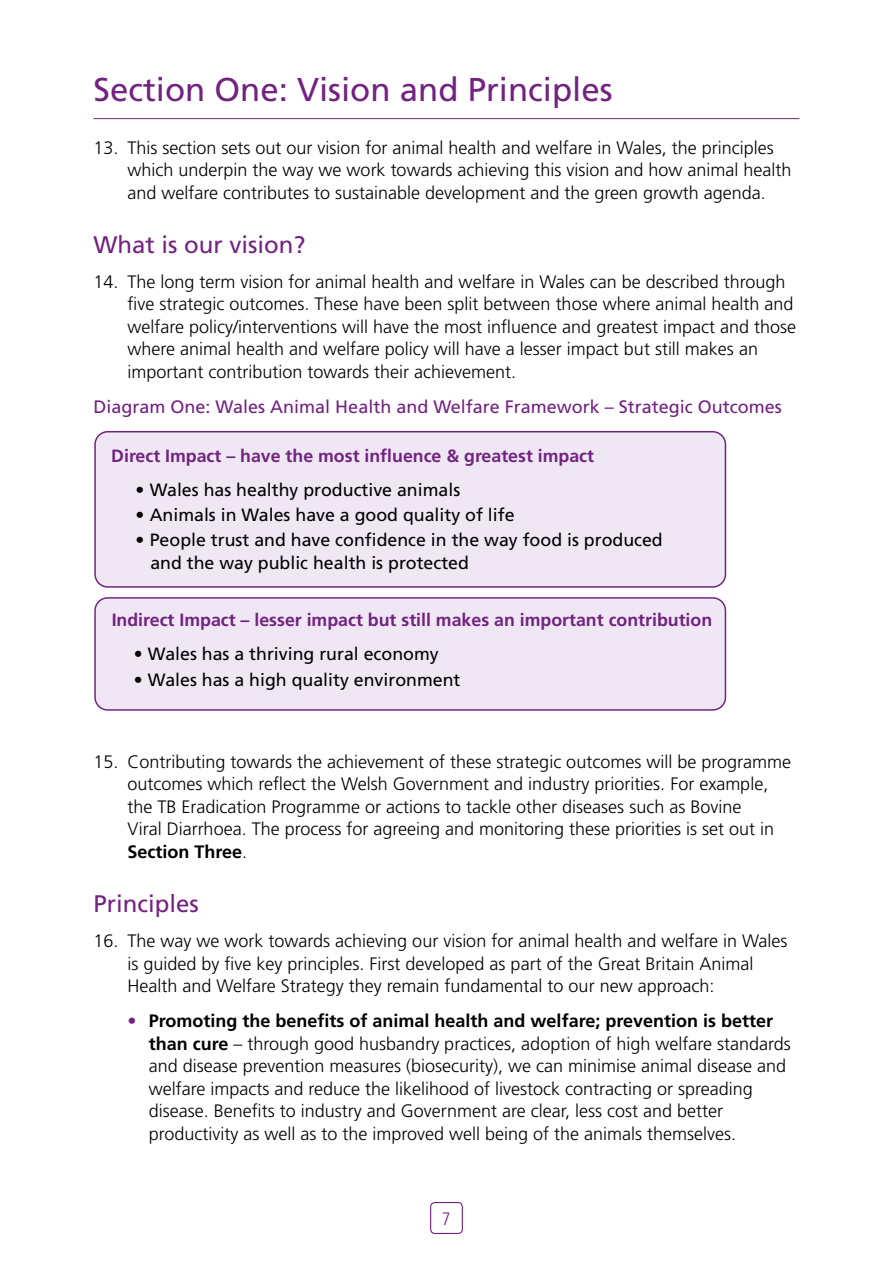
<style>
.page{position:relative;width:893px;height:1276px;background:#fff}
.page>*{position:absolute;margin:0;border:0;box-sizing:border-box;transform-origin:0 0}
.H3_-_Contents_heads{font:33px "Frutiger LT Std";color:#732281}
.H4_Main_sub_Head{font:24px "Frutiger LT Std";color:#732281}
.numbered_paras{font:300 18px/22.5px "Frutiger LT Std";color:#000}
.main_paras{font:18px "Frutiger LT Std";color:#732281}
.t1{font:300 condensed 18px "Frutiger LT Std";color:#732281}
.t2{font:17.7px/22.2px "Frutiger LT Std";color:#000}
.t3{font:700 17.7px "Frutiger LT Std";color:#732281}
.s1{font-weight:700}
.s2{color:#732281}
</style>
<div class="page">
<div style="left:430px;top:1202px;width:33px;height:32px;border:1px solid #732281;border-radius:4px"></div>
<hr style="left:94px;top:118px;width:705px;height:1px;background:#732281">
<div style="left:95px;top:432px;width:630px;height:155px;background:#efe8f4;border-radius:13px"></div>
<div style="left:95px;top:598px;width:630px;height:112px;background:#efe8f4;border-radius:13px"></div>
<div style="left:94px;top:431px;width:632px;height:157px;border:1px solid #732281;border-radius:13px"></div>
<div style="left:94px;top:597px;width:632px;height:113px;border:1px solid #732281;border-radius:13px"></div>
<h3 class="H3_-_Contents_heads" style="left:94px;top:70px;width:520px">Section One: Vision and Principles</h3>
<p class="numbered_paras" style="left:128px;top:136px;width:665px;text-indent:-34px">13. This section sets out our vision for animal health and welfare in Wales, the principles which underpin the way we work towards achieving this vision and how animal health and welfare contributes to sustainable development and the green growth agenda.</p>
<h4 class="H4_Main_sub_Head" style="left:94px;top:230px;width:214px">What is our vision?</h4>
<p class="numbered_paras" style="left:128px;top:271px;width:670px;text-indent:-34px">14. The long term vision for animal health and welfare in Wales can be described through five strategic outcomes. These have been split between those where animal health and welfare policy/interventions will have the most influence and greatest impact and those where animal health and welfare policy will have a lesser impact but still makes an important contribution towards their achievement.</p>
<p class="main_paras" style="left:94px;top:396px;width:690px">Diagram One: Wales Animal Health and Welfare Framework – Strategic Outcomes</p>
<p class="t3" style="left:111px;top:445px;width:484px">Direct Impact – have the most influence &amp; greatest impact</p>
<p class="t2" style="left:135px;top:479px;width:326px">• Wales has healthy productive animals</p>
<p class="t2" style="left:135px;top:504px;width:381px">• Animals in Wales have a good quality of life</p>
<p class="t2" style="left:150px;top:529px;width:514px;text-indent:-15px">• People trust and have confidence in the way food is produced and the way public health is protected</p>
<p class="t3" style="left:112px;top:609px;width:602px">Indirect Impact – lesser impact but still makes an important contribution</p>
<p class="t2" style="left:134px;top:643px;width:307px">• Wales has a thriving rural economy</p>
<p class="t2" style="left:134px;top:668px;width:328px">• Wales has a high quality environment</p>
<p class="numbered_paras" style="left:128px;top:750px;width:665px;text-indent:-34px">15. Contributing towards the achievement of these strategic outcomes will be programme outcomes which reflect the Welsh Government and industry priorities. For example, the TB Eradication Programme or actions to tackle other diseases such as Bovine<br>Viral Diarrhoea. The process for agreeing and monitoring these priorities is set out in <span class="s1">Section Three</span>.</p>
<h4 class="H4_Main_sub_Head" style="left:94px;top:889px;width:107px">Principles</h4>
<p class="numbered_paras" style="left:128px;top:930px;width:661px;text-indent:-34px">16. The way we work towards achieving our vision for animal health and welfare in Wales is guided by five key principles. First developed as part of the Great Britain Animal<br>Health and Welfare Strategy they remain fundamental to our new approach:</p>
<p class="numbered_paras" style="left:149px;top:1010px;width:643px;text-indent:-21px"><span class="s2">•</span> <span class="s1">Promoting the benefits of animal health and welfare; prevention is better than cure</span> – through good husbandry practices, adoption of high welfare standards and disease prevention measures (biosecurity), we can minimise animal disease and welfare impacts and reduce the likelihood of livestock contracting or spreading disease. Benefits to industry and Government are clear, less cost and better productivity as well as to the improved well being of the animals themselves.</p>
<p class="t1" style="left:442px;top:1208px;width:10px">7</p>
</div>
